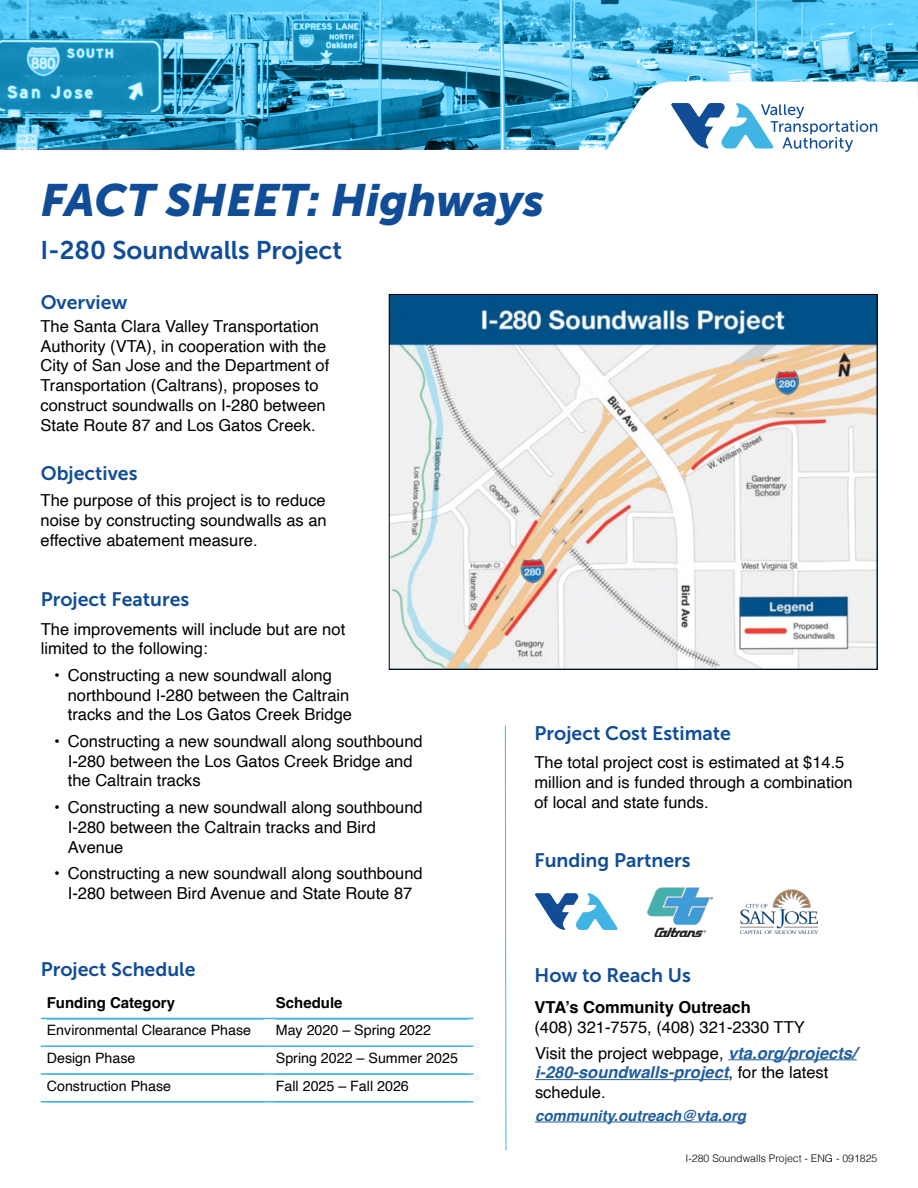
<style>
.page{position:relative;width:918px;height:1188px;background:#fff}
.page>*{position:absolute;margin:0;border:0;box-sizing:border-box;transform-origin:0 0}
.Main_Header{font:italic 45px "Museo Sans 900";color:#114d97}
.Subheading{font:25.5px "Museo Sans 700";color:#114d97}
.Sub-Subheading{font:19.5px "Museo Sans 700";color:#114d97}
.Bullet_Paragraph{font:16.5px/19.8px "Helvetica";color:#000}
.t1{font:700 16.5px "Helvetica";color:#000}
.Contact_Info{font:italic 700 15px "Helvetica";color:#215e9e}
.Schedule_Wide{font:700 15px "Helvetica";color:#000}
.Schedule_Wide-2{font:14.25px "Helvetica";color:#000}
.Paragraph_4{font:300 10.5px "Helvetica";color:#000}
.s1{font-weight:700;font-style:italic;color:#215e9e}
</style>
<div class="page">
<svg style="left:0;top:1px;width:918px;height:148px;background:#46a9d1"></svg>
<svg style="left:587px;top:82px;width:331px;height:70px"></svg>
<hr style="left:41px;top:1046px;width:229px;height:1px;background:#40b4e2">
<hr style="left:270px;top:1046px;width:203px;height:1px;background:#40b4e2">
<hr style="left:41px;top:1073px;width:229px;height:2px;background:#40b4e2">
<hr style="left:270px;top:1073px;width:203px;height:2px;background:#40b4e2">
<hr style="left:41px;top:1018px;width:229px;height:1px;background:#40b4e2">
<hr style="left:270px;top:1018px;width:203px;height:1px;background:#40b4e2">
<hr style="left:41px;top:1101px;width:229px;height:2px;background:#40b4e2">
<hr style="left:270px;top:1101px;width:203px;height:2px;background:#40b4e2">
<hr style="left:47px;top:1019px;width:217px;height:1px;background:#40b4e2">
<hr style="left:276px;top:1019px;width:191px;height:1px;background:#40b4e2">
<img style="left:391px;top:296px;width:485px;height:372px">
<svg style="left:505px;top:725px;width:2px;height:426px"></svg>
<svg style="left:535px;top:893px;width:83px;height:37px"></svg>
<img style="left:648px;top:888px;width:64px;height:49px">
<img style="left:741px;top:889px;width:77px;height:45px">
<hr style="left:728px;top:1059px;width:129px;height:1px;background:#215e9e">
<hr style="left:535px;top:1079px;width:194px;height:1px;background:#215e9e">
<hr style="left:535px;top:1122px;width:211px;height:1px;background:#215e9e">
<h1 class="Main_Header" style="left:41px;top:174px;width:505px">FACT SHEET: Highways</h1>
<h2 class="Subheading" style="left:40px;top:236px;width:303px">I-280 Soundwalls Project</h2>
<h3 class="Sub-Subheading" style="left:41px;top:291px;width:88px">Overview</h3>
<p class="Bullet_Paragraph" style="left:40px;top:317px;width:290px">The Santa Clara Valley Transportation Authority (VTA), in cooperation with the City of San Jose and the Department of Transportation (Caltrans), proposes to construct soundwalls on I-280 between State Route 87 and Los Gatos Creek.</p>
<h3 class="Sub-Subheading" style="left:41px;top:462px;width:98px">Objectives</h3>
<p class="Bullet_Paragraph" style="left:41px;top:491px;width:288px;text-align:justify">The purpose of this project is to reduce noise by constructing soundwalls as an effective abatement measure.</p>
<h3 class="Sub-Subheading" style="left:41px;top:588px;width:150px">Project Features</h3>
<p class="Bullet_Paragraph" style="left:41px;top:619px;width:306px">The improvements will include but are not limited to the following:</p>
<p class="Bullet_Paragraph" style="left:68px;top:666px;width:286px;text-indent:-14px">• Constructing a new soundwall along northbound I-280 between the Caltrain tracks and the Los Gatos Creek Bridge</p>
<p class="Bullet_Paragraph" style="left:68px;top:732px;width:356px;text-indent:-14px">• Constructing a new soundwall along southbound<br>I-280 between the Los Gatos Creek Bridge and the Caltrain tracks</p>
<p class="Bullet_Paragraph" style="left:68px;top:798px;width:356px;text-indent:-14px">• Constructing a new soundwall along southbound<br>I-280 between the Caltrain tracks and Bird<br>Avenue</p>
<p class="Bullet_Paragraph" style="left:54px;top:864px;width:370px;text-align:center">• Constructing a new soundwall along southbound<br>I-280 between Bird Avenue and State Route 87</p>
<h3 class="Sub-Subheading" style="left:41px;top:959px;width:156px">Project Schedule</h3>
<p class="Schedule_Wide" style="left:47px;top:994px;width:130px">Funding Category</p>
<p class="Schedule_Wide" style="left:276px;top:994px;width:68px">Schedule</p>
<p class="Schedule_Wide-2" style="left:47px;top:1019px;width:206px">Environmental Clearance Phase</p>
<p class="Schedule_Wide-2" style="left:276px;top:1019px;width:157px">May 2020 – Spring 2022</p>
<p class="Schedule_Wide-2" style="left:47px;top:1047px;width:90px">Design Phase</p>
<p class="Schedule_Wide-2" style="left:276px;top:1047px;width:184px">Spring 2022 – Summer 2025</p>
<p class="Schedule_Wide-2" style="left:47px;top:1075px;width:126px">Construction Phase</p>
<p class="Schedule_Wide-2" style="left:276px;top:1075px;width:135px">Fall 2025 – Fall 2026</p>
<h3 class="Sub-Subheading" style="left:535px;top:723px;width:198px">Project Cost Estimate</h3>
<p class="Bullet_Paragraph" style="left:534px;top:753px;width:320px">The total project cost is estimated at $14.5 million and is funded through a combination of local and state funds.</p>
<h3 class="Sub-Subheading" style="left:534px;top:849px;width:158px">Funding Partners</h3>
<h3 class="Sub-Subheading" style="left:534px;top:964px;width:158px">How to Reach Us</h3>
<p class="t1" style="left:534px;top:997px;width:218px">VTA’s Community Outreach</p>
<p class="Bullet_Paragraph" style="left:534px;top:1017px;width:272px">(408) 321-7575, (408) 321-2330 TTY</p>
<p class="Bullet_Paragraph" style="left:535px;top:1043px;width:323px">Visit the project webpage, <span class="s1">vta.org/projects/ i-280-soundwalls-project</span>, for the latest schedule.</p>
<p class="Contact_Info" style="left:535px;top:1106px;width:213px">community.outreach@vta.org</p>
<p class="Paragraph_4" style="left:686px;top:1149px;width:193px">I-280 Soundwalls Project - ENG - 091825</p>
</div>
